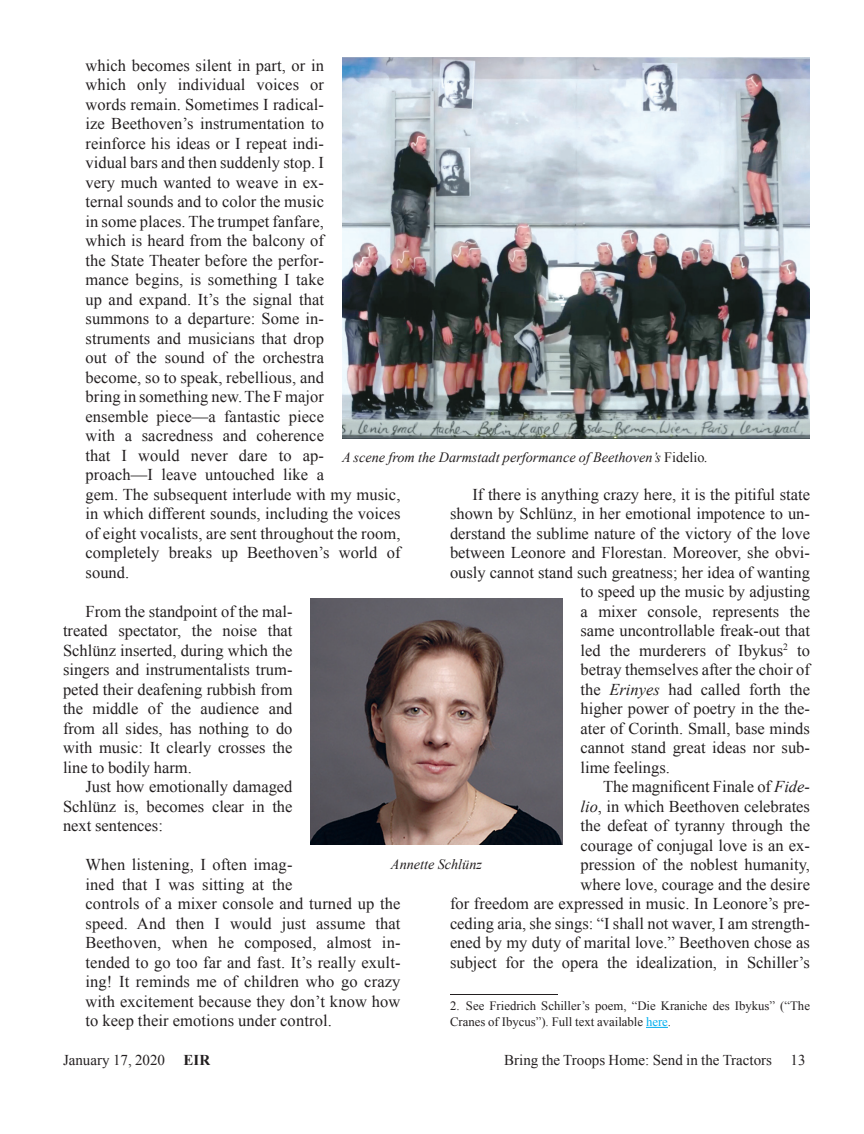
<style>
.page{position:relative;width:864px;height:1134px;background:#fff}
.page>*{position:absolute;margin:0;border:0;box-sizing:border-box;transform-origin:0 0}
.Text{font:16.5px/19.5px "Times New Roman";color:#231f20;text-align:justify}
.Extract{font:16.5px/19.5px "Times New Roman";letter-spacing:.005em;color:#231f20}
.t1{font:15px "Times New Roman";color:#231f20}
.Captions{font:italic 14.25px "Times New Roman";color:#231f20}
.FootnoteText{font:12.75px/15.8px "Times New Roman";color:#231f20}
.s1{font-style:normal}
.s2{font-style:italic}
.s3{color:#00aeef}
.s4{font-weight:700}
</style>
<div class="page">
<hr style="left:450px;top:994px;width:108px;height:1px;background:#231f20">
<svg style="left:646px;top:1027px;width:22px;height:1px"></svg>
<img style="left:310px;top:599px;width:252px;height:246px">
<img style="left:342px;top:58px;width:468px;height:381px">
<p class="Extract" style="left:86px;top:55px;width:317px">which becomes silent in part, or in<br>which only individual voices or<br>words remain. Sometimes I radical-<br>ize Beethoven’s instrumentation to<br>reinforce his ideas or I repeat indi-<br>vidual bars and then suddenly stop. I<br>very much wanted to weave in ex-<br>ternal sounds and to color the music<br>in some places. The trumpet fanfare,<br>which is heard from the balcony of<br>the State Theater before the perfor-<br>mance begins, is something I take<br>up and expand. It’s the signal that<br>summons to a departure: Some in-<br>struments and musicians that drop<br>out of the sound of the orchestra<br>become, so to speak, rebellious, and<br>bring in something new. The F major<br>ensemble piece—a fantastic piece<br>with a sacredness and coherence<br>that I would never dare to ap-<br>proach—I leave untouched like a<br>gem. The subsequent interlude with my music, in which different sounds, including the voices of eight vocalists, are sent throughout the room, completely breaks up Beethoven’s world of sound.</p>
<p class="Text" style="left:63px;top:601px;width:231px;text-indent:22px">From the standpoint of the mal&shy;treated spectator, the noise that Schlünz inserted, during which the singers and instrumentalists trum&shy;peted their deafening rubbish from the middle of the audience and from all sides, has nothing to do with music: It clearly crosses the line to bodily harm.</p>
<p class="Text" style="left:63px;top:776px;width:231px;text-indent:22px">Just how emotionally damaged Schlünz is, becomes clear in the next sentences:</p>
<p class="Extract" style="left:86px;top:854px;width:317px">When listening, I often imag-<br>ined that I was sitting at the<br>controls of a mixer console and turned up the speed. And then I would just assume that Beethoven, when he composed, almost in&shy;tended to go too far and fast. It’s really exult&shy;ing! It reminds me of children who go crazy with excitement because they don’t know how to keep their emotions under control.</p>
<p class="Captions" style="left:342px;top:447px;width:368px">A scene from the Darmstadt performance of Beethoven’s <span class="s1">Fidelio</span>.</p>
<p class="Text" style="left:472px;top:484px;width:339px">If there is anything crazy here, it is the pitiful state</p>
<p class="Text" style="left:450px;top:503px;width:361px">shown by Schlünz, in her emotional impotence to un-</p>
<p class="Text" style="left:450px;top:523px;width:362px">derstand the sublime nature of the victory of the love</p>
<p class="Text" style="left:450px;top:542px;width:361px">between Leonore and Florestan. Moreover, she obvi-</p>
<p class="Text" style="left:450px;top:562px;width:362px">ously cannot stand such greatness; her idea of wanting</p>
<p class="Text" style="left:580px;top:581px;width:231px">to speed up the music by adjusting</p>
<p class="Text" style="left:580px;top:601px;width:231px">a mixer console, represents the</p>
<p class="Text" style="left:580px;top:620px;width:231px">same uncontrollable freak-out that</p>
<p class="Text" style="left:580px;top:640px;width:231px">led the murderers of Ibykus<sup>2</sup> to</p>
<p class="Text" style="left:580px;top:659px;width:231px">betray themselves after the choir of</p>
<p class="Text" style="left:580px;top:679px;width:231px">the <span class="s2">Erinyes</span> had called forth the</p>
<p class="Text" style="left:580px;top:698px;width:231px">higher power of poetry in the the-</p>
<p class="Text" style="left:580px;top:718px;width:231px">ater of Corinth. Small, base minds</p>
<p class="Text" style="left:580px;top:737px;width:231px">cannot stand great ideas nor sub-</p>
<p class="Text" style="left:580px;top:757px;width:91px">lime feelings.</p>
<p class="Text" style="left:450px;top:776px;width:362px;text-align:right">The magnificent Finale of <span class="s2">Fide-<br>lio</span>, in which Beethoven celebrates<br>the defeat of tyranny through the<br>courage of conjugal love is an ex-<br>pression of the noblest humanity,<br>where love, courage and the desire<br>for freedom are expressed in music. In Leonore’s pre&shy;ceding aria, she sings: “I shall not waver, I am strength&shy;ened by my duty of marital love.” Beethoven chose as subject for the opera the idealization, in Schiller’s</p>
<p class="FootnoteText" style="left:450px;top:998px;width:362px">2. See Friedrich Schiller’s poem, “Die Kraniche des Ibykus” (“The<br>Cranes of Ibycus”). Full text available <span class="s3">here</span>.</p>
<p class="Captions" style="left:391px;top:855px;width:93px">Annette Schlünz</p>
<p class="t1" style="left:63px;top:1050px;width:149px">January 17, 2020 <span class="s4">EIR</span></p>
<p class="t1" style="left:504px;top:1050px;width:303px">Bring the Troops Home: Send in the Tractors 13</p>
</div>
